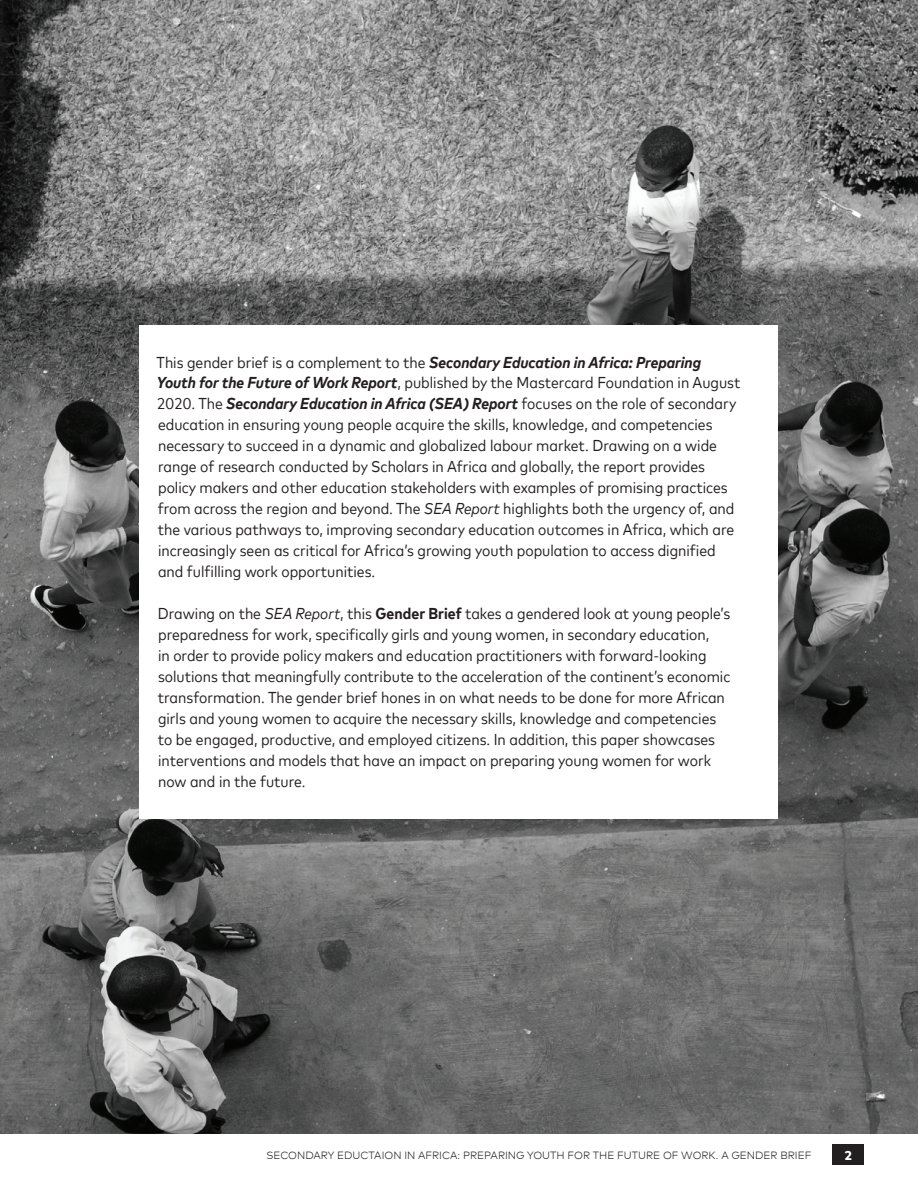
<style>
.page{position:relative;width:918px;height:1188px;background:#fff}
.page>*{position:absolute;margin:0;border:0;box-sizing:border-box;transform-origin:0 0}
.t1{font:15.75px/21px "Mark For MC Nrw";color:#231f20}
.t2{font:800 12.75px "Mark Offc For MC";color:#fff}
.t3{font:300 10.5px "Mark Offc For MC";color:#231f20}
.s1{font-weight:700;font-style:italic}
.s2{font-style:italic}
.s3{font-weight:700}
</style>
<div class="page">
<img style="left:0;top:0;width:918px;height:1134px">
<div style="left:140px;top:326px;width:638px;height:493px;background:#fff"></div>
<div style="left:832px;top:1144px;width:32px;height:22px;background:#231f20"></div>
<p class="t1" style="left:157px;top:350px;width:585px">This gender brief is a complement to the <span class="s1">Secondary Education in Africa: Preparing Youth for the Future of Work Report</span>, published by the Mastercard Foundation in August 2020. The <span class="s1">Secondary Education in Africa (SEA) Report</span> focuses on the role of secondary education in ensuring young people acquire the skills, knowledge, and competencies necessary to succeed in a dynamic and globalized labour market. Drawing on a wide range of research conducted by Scholars in Africa and globally, the report provides policy makers and other education stakeholders with examples of promising practices from across the region and beyond. The <span class="s2">SEA Report</span> highlights both the urgency of, and the various pathways to, improving secondary education outcomes in Africa, which are increasingly seen as critical for Africa’s growing youth population to access dignified and fulfilling work opportunities.</p>
<p class="t1" style="left:158px;top:602px;width:574px">Drawing on the <span class="s2">SEA Report</span>, this <span class="s3">Gender Brief</span> takes a gendered look at young people’s preparedness for work, specifically girls and young women, in secondary education,<br>in order to provide policy makers and education practitioners with forward-looking solutions that meaningfully contribute to the acceleration of the continent’s economic transformation. The gender brief hones in on what needs to be done for more African girls and young women to acquire the necessary skills, knowledge and competencies to be engaged, productive, and employed citizens. In addition, this paper showcases interventions and models that have an impact on preparing young women for work now and in the future.</p>
<p class="t3" style="left:266px;top:1148px;width:547px">SECONDARY EDUCTAION IN AFRICA: PREPARING YOUTH FOR THE FUTURE OF WORK. A GENDER BRIEF</p>
<p class="t2" style="left:844px;top:1146px;width:9px">2</p>
</div>
